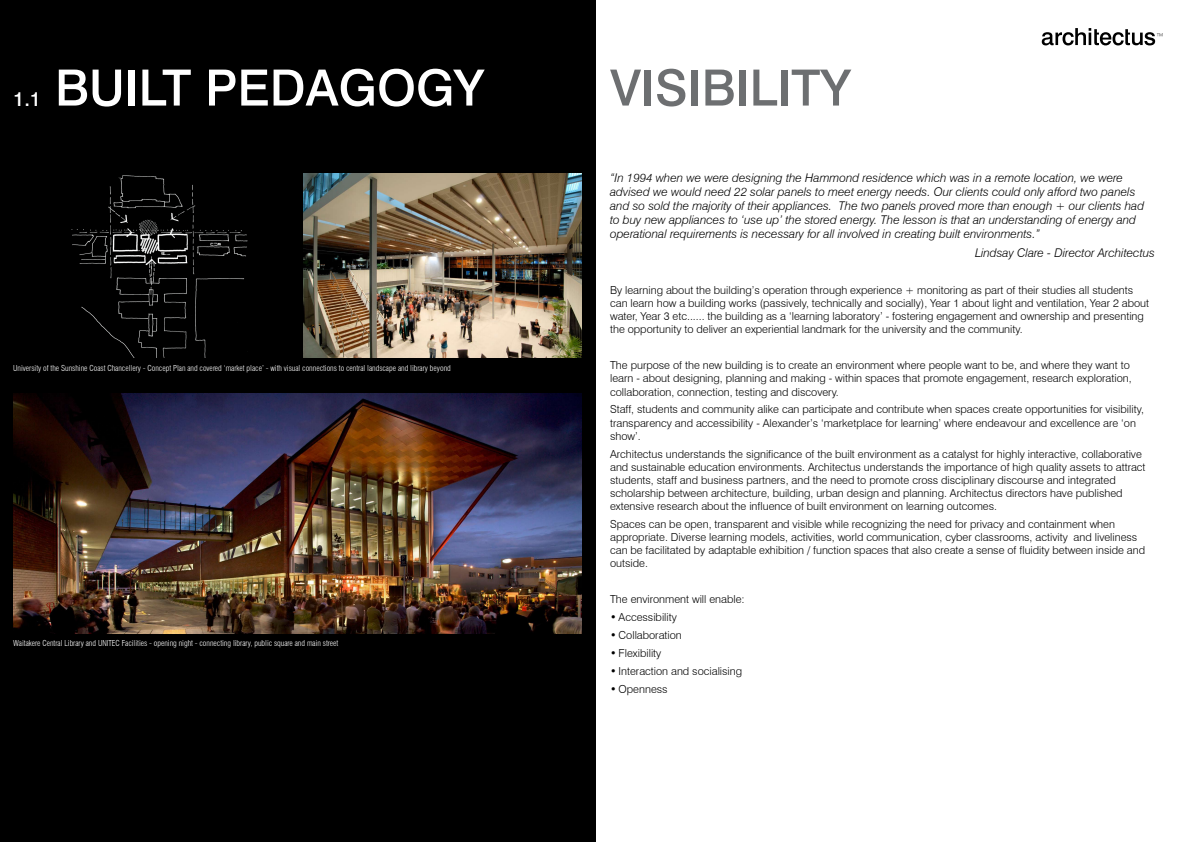
<style>
.page{position:relative;width:1191px;height:842px;background:#fff}
.page>*{position:absolute;margin:0;border:0;box-sizing:border-box;transform-origin:0 0}
.t1{font:500 50px "Swiss 721 BT";color:#fff}
.t2{font:500 50px "Swiss 721 BT";color:#6d6f71}
.t3{font:500 20px "Swiss 721 BT";color:#fff}
.t4{font:italic 300 12px/14px "Swiss 721 BT";color:#000}
.t5{font:300 11px/13px "Swiss 721 BT";color:#000}
.t6{font:300 condensed 8px "Swiss 721 BT";color:#fff}
</style>
<div class="page">
<div style="left:0;top:0;width:595px;height:842px;background:#000"></div>
<svg style="left:1041px;top:28px;width:121px;height:17px"></svg>
<img style="left:71px;top:175px;width:176px;height:183px">
<img style="left:303px;top:173px;width:279px;height:185px">
<img style="left:13px;top:394px;width:569px;height:239px">
<h2 class="t3" style="left:13px;top:86px;width:29px">1.1</h2>
<h1 class="t1" style="left:55px;top:57px;width:431px">BUILT PEDAGOGY</h1>
<h1 class="t2" style="left:610px;top:57px;width:242px">VISIBILITY</h1>
<p class="t6" style="left:13px;top:363px;width:439px">University of the Sunshine Coast Chancellery - Concept Plan and covered ‘market place’ - with visual connections to central landscape and library beyond</p>
<p class="t6" style="left:13px;top:638px;width:327px">Waitakere Central Library and UNITEC Facilities - opening night - connecting library, public square and main street</p>
<p class="t4" style="left:610px;top:171px;width:535px">“In 1994 when we were designing the Hammond residence which was in a remote location, we were advised we would need 22 solar panels to meet energy needs. Our clients could only afford two panels and so sold the majority of their appliances. The two panels proved more than enough + our clients had to buy new appliances to ‘use up’ the stored energy. The lesson is that an understanding of energy and operational requirements is necessary for all involved in creating built environments.”</p>
<p class="t4" style="left:975px;top:246px;width:181px">Lindsay Clare - Director Architectus</p>
<p class="t5" style="left:610px;top:284px;width:540px">By learning about the building’s operation through experience + monitoring as part of their studies all students can learn how a building works (passively, technically and socially), Year 1 about light and ventilation, Year 2 about water, Year 3 etc...... the building as a ‘learning laboratory’ - fostering engagement and ownership and presenting the opportunity to deliver an experiential landmark for the university and the community.</p>
<p class="t5" style="left:610px;top:359px;width:523px">The purpose of the new building is to create an environment where people want to be, and where they want to learn - about designing, planning and making - within spaces that promote engagement, research exploration, collaboration, connection, testing and discovery.</p>
<p class="t5" style="left:610px;top:403px;width:535px">Staff, students and community alike can participate and contribute when spaces create opportunities for visibility, transparency and accessibility - Alexander’s ‘marketplace for learning’ where endeavour and excellence are ‘on show’.</p>
<p class="t5" style="left:610px;top:447px;width:537px">Architectus understands the significance of the built environment as a catalyst for highly interactive, collaborative and sustainable education environments. Architectus understands the importance of high quality assets to attract students, staff and business partners, and the need to promote cross disciplinary discourse and integrated scholarship between architecture, building, urban design and planning. Architectus directors have published extensive research about the influence of built environment on learning outcomes.</p>
<p class="t5" style="left:610px;top:517px;width:536px">Spaces can be open, transparent and visible while recognizing the need for privacy and containment when appropriate. Diverse learning models, activities, world communication, cyber classrooms, activity and liveliness can be facilitated by adaptable exhibition / function spaces that also create a sense of fluidity between inside and outside.</p>
<p class="t5" style="left:610px;top:592px;width:136px">The environment will enable:</p>
<p class="t5" style="left:610px;top:610px;width:68px">• Accessibility</p>
<p class="t5" style="left:610px;top:628px;width:73px">• Collaboration</p>
<p class="t5" style="left:610px;top:646px;width:53px">• Flexibility</p>
<p class="t5" style="left:610px;top:664px;width:134px">• Interaction and socialising</p>
<p class="t5" style="left:610px;top:682px;width:59px">• Openness</p>
</div>
